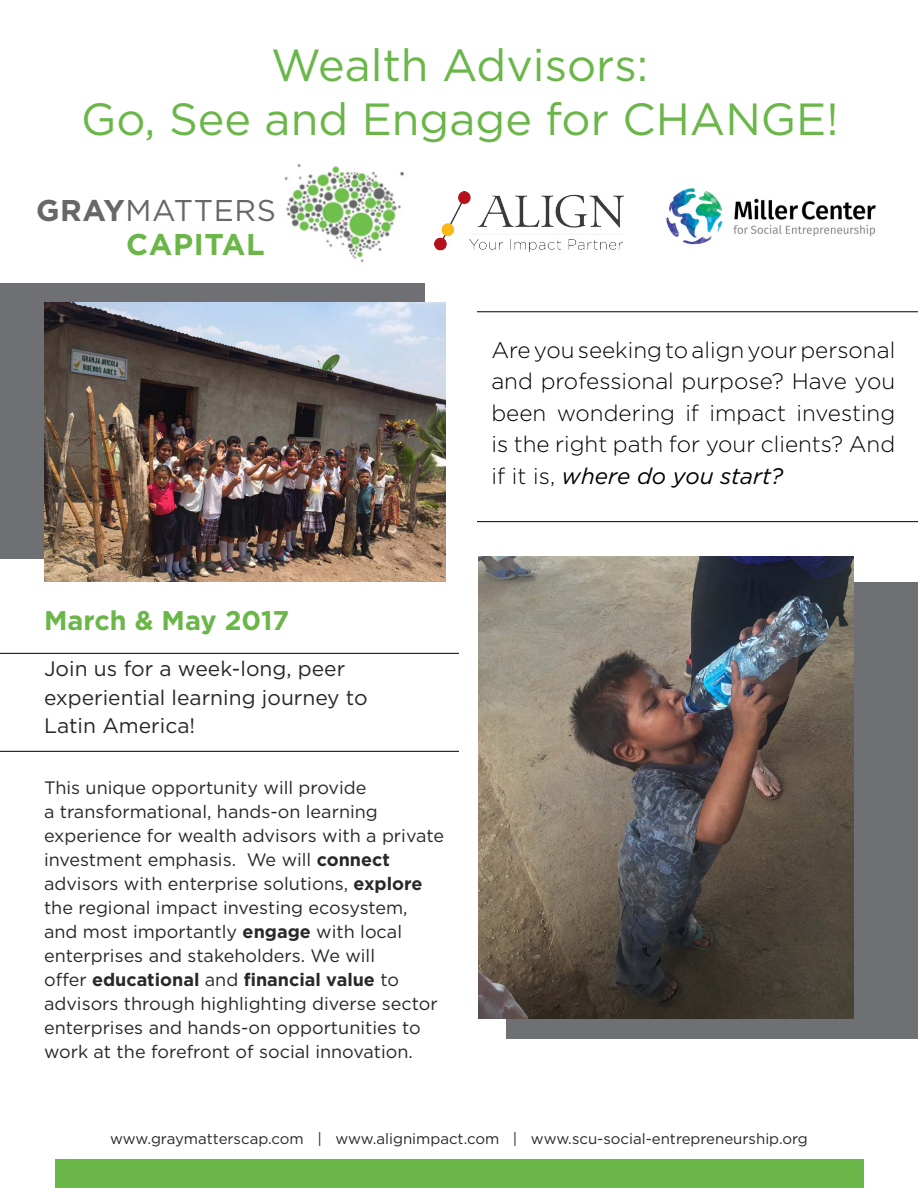
<style>
.page{position:relative;width:918px;height:1188px;background:#fff}
.page>*{position:absolute;margin:0;border:0;box-sizing:border-box;transform-origin:0 0}
.t1{font:45px/54px "Gotham";color:#6ab649;text-align:center}
.t2{font:30px/34px "Gotham";letter-spacing:.02em;color:#666769}
.t3{font:700 27px "Gotham";color:#6ab649}
.t4{font:300 22.5px/31.5px "Gotham";color:#000;text-align:justify}
.t5{font:21px/28.5px "Gotham";color:#292829}
.t6{font:18px/24px "Gotham";color:#292829}
.t7{font:15px "Gotham";color:#292829}
.s1{font-weight:700}
.s2{font-weight:700;color:#6ab649}
.s3{font-weight:400;font-style:italic}
</style>
<div class="page">
<div style="left:507px;top:583px;width:411px;height:456px;background:#6f7073"></div>
<div style="left:56px;top:1160px;width:808px;height:28px;background:#6ab649"></div>
<img style="left:284px;top:164px;width:120px;height:98px">
<img style="left:666px;top:188px;width:210px;height:57px">
<img style="left:435px;top:191px;width:189px;height:60px">
<hr style="left:477px;top:312px;width:441px;height:1px;background:#000">
<hr style="left:477px;top:521px;width:441px;height:1px;background:#000">
<div style="left:0;top:283px;width:424px;height:276px;background:#6f7073"></div>
<img style="left:478px;top:557px;width:375px;height:462px">
<img style="left:44px;top:303px;width:402px;height:278px">
<hr style="left:0;top:653px;width:459px;height:1px;background:#000">
<hr style="left:0;top:751px;width:459px;height:1px;background:#000">
<h1 class="t1" style="left:81px;top:37px;width:759px">Wealth Advisors:<br>Go, See and Engage for CHANGE!</h1>
<h2 class="t2" style="left:126px;top:193px;width:151px;text-indent:-90px"><span class="s1">GRAY</span>MATTERS<br><span class="s2">CAPITAL</span></h2>
<h3 class="t3" style="left:44px;top:603px;width:247px">March &amp; May 2017</h3>
<p class="t5" style="left:44px;top:654px;width:325px">Join us for a week-long, peer experiential learning journey to<br>Latin America!</p>
<p class="t6" style="left:44px;top:775px;width:402px">This unique opportunity will provide<br>a transformational, hands-on learning experience for wealth advisors with a private investment emphasis. We will <span class="s1">connect </span>advisors with enterprise solutions, <span class="s1">explore </span>the regional impact investing ecosystem, and most importantly <span class="s1">engage</span> with local enterprises and stakeholders. We will<br>offer <span class="s1">educational</span> and <span class="s1">financial value</span> to advisors through highlighting diverse sector enterprises and hands-on opportunities to work at the forefront of social innovation.</p>
<p class="t4" style="left:491px;top:334px;width:405px">Are you seeking to align your personal and professional purpose? Have you been wondering if impact investing is the right path for your clients? And if it is, <span class="s3">where do you start?</span></p>
<p class="t7" style="left:110px;top:1130px;width:699px">www.graymatterscap.com | www.alignimpact.com | www.scu-social-entrepreneurship.org</p>
</div>
